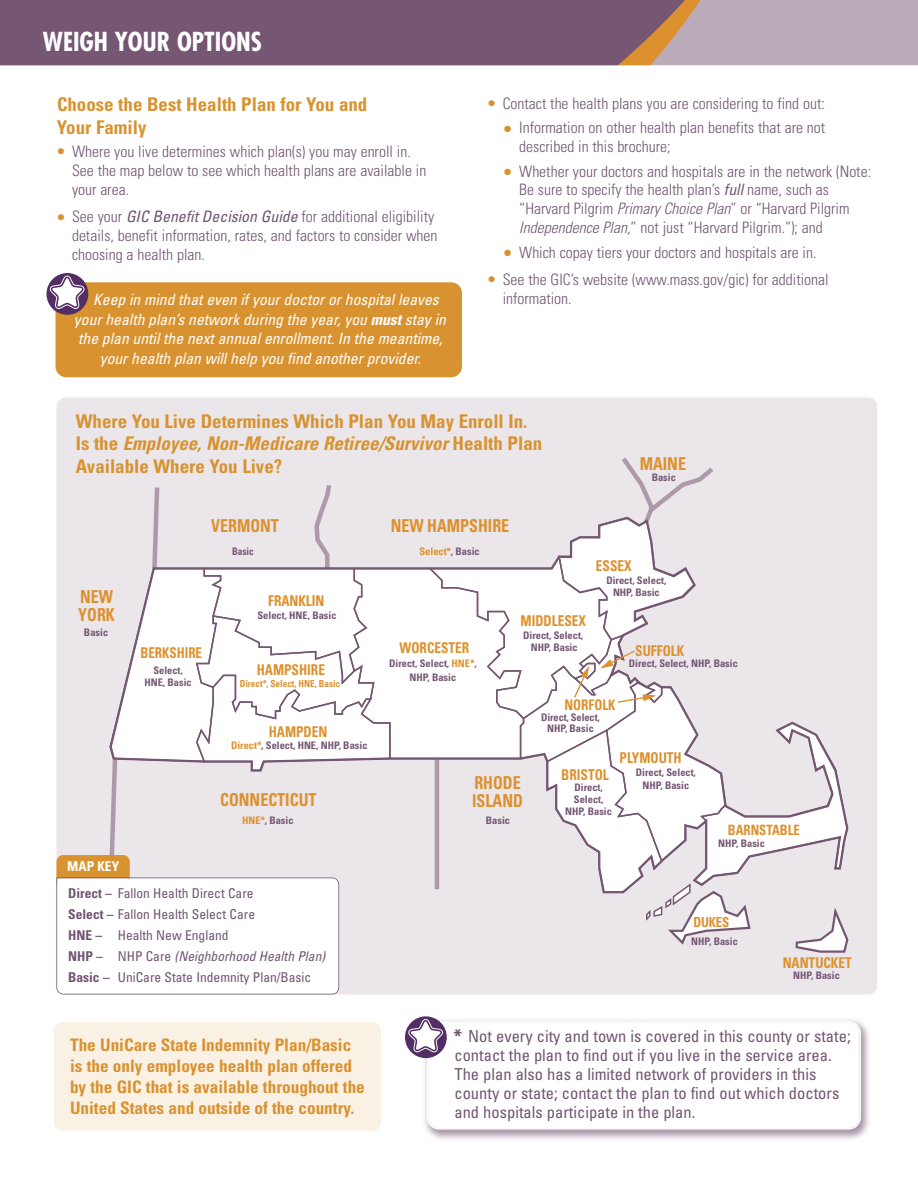
<style>
.page{position:relative;width:918px;height:1188px;background:#fff}
.page>*{position:absolute;margin:0;border:0;box-sizing:border-box;transform-origin:0 0}
.t1{font:700 condensed 25.5px "Futura";color:#fff}
.t2{font:700 condensed 18.9px/22.5px "Univers";color:#d89330}
.t3{font:700 condensed 17.85px/17.9px "Univers";color:#dd912e;scale:.9 1}
.t4{font:700 condensed 17.25px/21px "Univers";color:#d89330}
.t5{font:condensed 16.5px/18.9px "Univers";color:#715473}
.t6{font:300 condensed 15.75px/18.9px "Univers";color:#715473}
.t7{font:italic condensed 15.6px "Univers";color:#fff}
.t8{font:700 condensed 14.85px "Univers";color:#dd912e;scale:.9 1}
.t9{font:700 condensed 14.85px "Univers";color:#dd912e;scale:.88 1}
.t10{font:700 condensed 14.55px "Univers";color:#dd912e;scale:.9 1}
.t11{font:700 condensed 14.25px "Univers";color:#dd912e;scale:.9 1}
.t12{font:700 condensed 13.8px "Univers";letter-spacing:-.01em;color:#dd912e;scale:.93 1}
.t13{font:condensed 13.5px/20.9px "Univers";color:#715473}
.t14{font:700 condensed 10.35px/11.9px "Univers";color:#755673;text-align:center}
.t15{font:700 condensed 10.35px "Univers";color:#dd912e}
.t16{font:700 condensed 10.35px "Univers";color:#755673;scale:.9 1}
.t17{font:700 condensed 9.6px "Univers";color:#dd912e;scale:.95 1}
.s1{color:#d89330}
.s2{font-weight:400;font-style:italic}
.s3{font-weight:700}
.s4{font-style:italic}
.s5{color:#755673}
.s6{color:#dd912e}
.s7{font-weight:700;color:#fff}
.s8{font-weight:700;font-stretch:normal;font-size:18px}
</style>
<div class="page">
<div style="left:764px;top:0;width:154px;height:65px;background:#bbaab8"></div>
<svg style="left:0;top:0;width:761px;height:65px;background:#7f6178"></svg>
<div style="left:56px;top:282px;width:406px;height:95px;background:#d89330;border-radius:11px"></div>
<div style="left:56px;top:398px;width:822px;height:596px;background:#eae6ea;border-radius:10px"></div>
<svg style="left:56px;top:454px;width:793px;height:540px"></svg>
<svg style="left:46px;top:273px;width:42px;height:42px"></svg>
<svg style="left:50px;top:276px;width:35px;height:33px"></svg>
<img style="left:420px;top:1019px;width:449px;height:120px">
<svg style="left:427px;top:1021px;width:434px;height:109px"></svg>
<svg style="left:405px;top:1016px;width:42px;height:42px"></svg>
<svg style="left:408px;top:1019px;width:35px;height:33px"></svg>
<div style="left:54px;top:1022px;width:327px;height:109px;background:#faf1e5;border-radius:9px"></div>
<h1 class="t1" style="left:43px;top:31px;width:221px">WEIGH YOUR OPTIONS</h1>
<p class="t2" style="left:57px;top:95px;width:312px">Choose the Best Health Plan for You and<br>Your Family</p>
<p class="t6" style="left:72px;top:143px;width:356px;text-indent:-15px"><span class="s1">●</span> Where you live determines which plan(s) you may enroll in.<br>See the map below to see which health plans are available in your area.</p>
<p class="t6" style="left:72px;top:209px;width:367px;text-indent:-15px"><span class="s1">●</span> See your <span class="s2">GIC Benefit Decision Guide</span> for additional eligibility details, benefit information, rates, and factors to consider when choosing a health plan.</p>
<p class="t7" style="left:93px;top:294px;width:347px">Keep in mind that even if your doctor or hospital leaves</p>
<p class="t7" style="left:74px;top:313px;width:373px">your health plan’s network during the year, you <span class="s3">must</span> stay in</p>
<p class="t7" style="left:78px;top:333px;width:366px">the plan until the next annual enrollment. In the meantime,</p>
<p class="t7" style="left:100px;top:352px;width:323px">your health plan will help you find another provider.</p>
<p class="t6" style="left:488px;top:95px;width:339px"><span class="s1">●</span> Contact the health plans you are considering to find out:</p>
<p class="t6" style="left:519px;top:120px;width:308px;text-indent:-15px"><span class="s1">●</span> Information on other health plan benefits that are not described in this brochure;</p>
<p class="t6" style="left:519px;top:163px;width:353px;text-indent:-15px"><span class="s1">●</span> Whether your doctors and hospitals are in the network (Note:<br>Be sure to specify the health plan’s <span class="s2">full</span> name, such as “Harvard Pilgrim <span class="s4">Primary Choice Plan</span>” or “Harvard Pilgrim <span class="s4">Independence Plan</span>,” not just “Harvard Pilgrim.”); and</p>
<p class="t6" style="left:504px;top:244px;width:314px"><span class="s1">●</span> Which copay tiers your doctors and hospitals are in.</p>
<p class="t6" style="left:503px;top:271px;width:328px;text-indent:-15px"><span class="s1">●</span> See the GIC’s website (www.mass.gov/gic) for additional information.</p>
<p class="t2" style="left:76px;top:411px;width:468px">Where You Live Determines Which Plan You May Enroll In.<br>Is the <span class="s4">Employee, Non-Medicare Retiree/Survivor</span> Health Plan<br>Available Where You Live?</p>
<p class="t3" style="left:640px;top:456px;width:53px">MAINE</p>
<p class="t14" style="left:652px;top:473px;width:26px">Basic</p>
<p class="t3" style="left:78px;top:589px;width:42px">NEW<br>YORK</p>
<p class="t14" style="left:84px;top:627px;width:26px">Basic</p>
<p class="t3" style="left:211px;top:519px;width:77px">VERMONT</p>
<p class="t3" style="left:391px;top:519px;width:133px">NEW HAMPSHIRE</p>
<p class="t16" style="left:232px;top:548px;width:26px">Basic</p>
<p class="t15" style="left:420px;top:548px;width:62px">Select*<span class="s5">, Basic</span></p>
<p class="t9" style="left:140px;top:647px;width:72px">BERKSHIRE</p>
<p class="t14" style="left:144px;top:665px;width:49px;line-height:12.5px">Select,<br>HNE, Basic</p>
<p class="t8" style="left:268px;top:596px;width:64px">FRANKLIN</p>
<p class="t14" style="left:258px;top:610px;width:81px">Select, HNE, Basic</p>
<p class="t8" style="left:257px;top:664px;width:77px">HAMPSHIRE</p>
<p class="t17" style="left:240px;top:680px;width:107px">Direct*, Select, HNE, Basic</p>
<p class="t8" style="left:400px;top:643px;width:79px">WORCESTER</p>
<p class="t14" style="left:389px;top:658px;width:89px;line-height:13.4px">Direct, Select, <span class="s6">HNE*</span>,<br>NHP, Basic</p>
<p class="t8" style="left:521px;top:615px;width:74px">MIDDLESEX</p>
<p class="t14" style="left:523px;top:631px;width:62px">Direct, Select,<br>NHP, Basic</p>
<p class="t8" style="left:596px;top:560px;width:41px">ESSEX</p>
<p class="t14" style="left:606px;top:576px;width:62px">Direct, Select,<br>NHP, Basic</p>
<p class="t8" style="left:635px;top:645px;width:56px">SUFFOLK</p>
<p class="t14" style="left:629px;top:659px;width:111px">Direct, Select, NHP, Basic</p>
<p class="t8" style="left:269px;top:726px;width:67px">HAMPDEN</p>
<p class="t14" style="left:231px;top:741px;width:138px"><span class="s6">Direct*</span>, Select, HNE, NHP, Basic</p>
<p class="t3" style="left:220px;top:792px;width:108px">CONNECTICUT</p>
<p class="t14" style="left:242px;top:816px;width:53px"><span class="s6">HNE*</span>, Basic</p>
<p class="t13" style="left:67px;top:854px;width:188px;line-height:27.5px"><span class="s7">MAP KEY<br></span><span class="s3">Direct –</span> Fallon Health Direct Care</p>
<p class="t13" style="left:68px;top:905px;width:258px"><span class="s3">Select –</span> Fallon Health Select Care<br><span class="s3">HNE –</span> Health New England<br><span class="s3">NHP –</span> NHP Care <span class="s4">(Neighborhood Health Plan)<br></span><span class="s3">Basic –</span> UniCare State Indemnity Plan/Basic</p>
<p class="t3" style="left:472px;top:775px;width:58px">RHODE<br>ISLAND</p>
<p class="t14" style="left:486px;top:815px;width:26px">Basic</p>
<p class="t10" style="left:565px;top:699px;width:58px">NORFOLK</p>
<p class="t14" style="left:541px;top:712px;width:60px">Direct, Select,<br>NHP, Basic</p>
<p class="t8" style="left:561px;top:769px;width:54px">BRISTOL</p>
<p class="t14" style="left:565px;top:782px;width:48px">Direct,<br>Select,<br>NHP, Basic</p>
<p class="t8" style="left:620px;top:752px;width:71px">PLYMOUTH</p>
<p class="t14" style="left:636px;top:766px;width:62px;line-height:13.4px">Direct, Select,<br>NHP, Basic</p>
<p class="t11" style="left:728px;top:824px;width:81px">BARNSTABLE</p>
<p class="t14" style="left:718px;top:839px;width:48px">NHP, Basic</p>
<p class="t12" style="left:693px;top:917px;width:40px">DUKES</p>
<p class="t14" style="left:691px;top:936px;width:48px">NHP, Basic</p>
<p class="t8" style="left:783px;top:957px;width:78px">NANTUCKET</p>
<p class="t14" style="left:793px;top:970px;width:48px">NHP, Basic</p>
<p class="t4" style="left:70px;top:1035px;width:296px">The UniCare State Indemnity Plan/Basic is the only employee health plan offered by the GIC that is available throughout the United States and outside of the country.</p>
<p class="t5" style="left:453px;top:1028px;width:399px"><span class="s8">*</span> Not every city and town is covered in this county or state; contact the plan to find out if you live in the service area.<br>The plan also has a limited network of providers in this county or state; contact the plan to find out which doctors and hospitals participate in the plan.</p>
</div>
